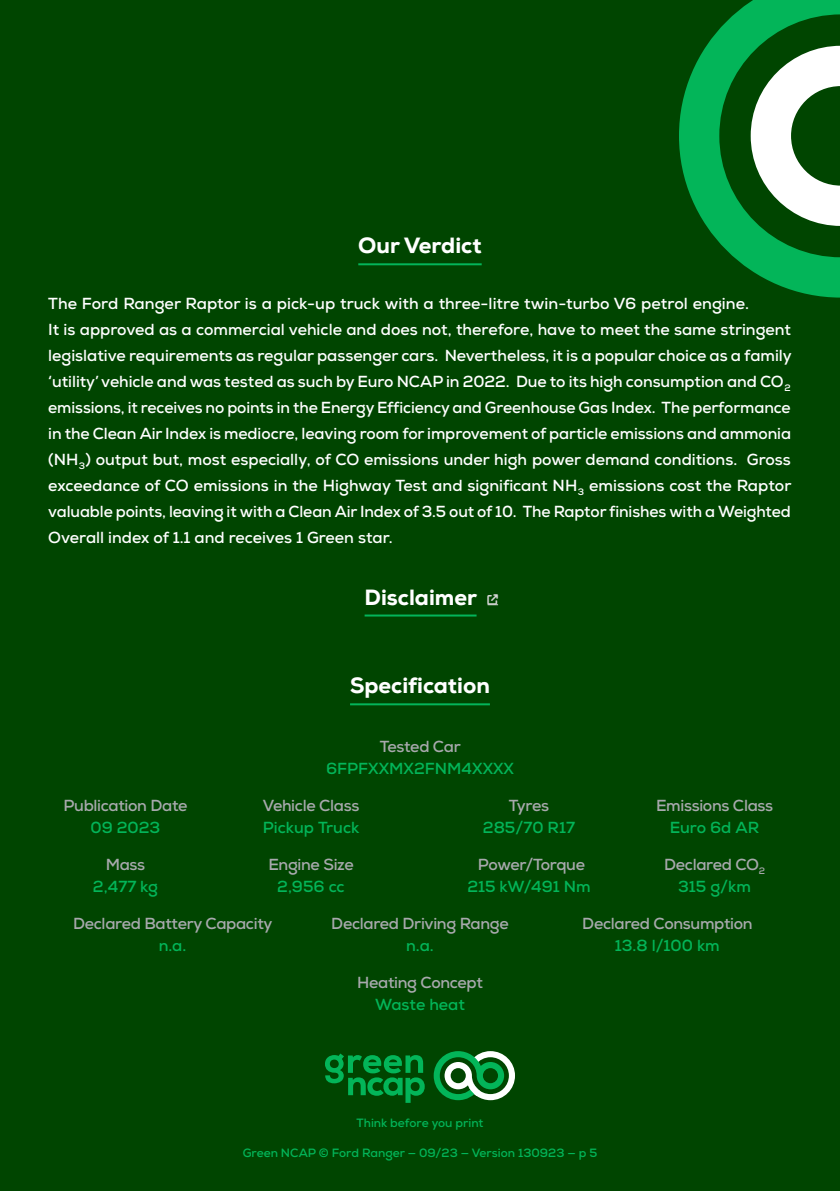
<style>
.page{position:relative;width:840px;height:1191px;background:#fff}
.page>*{position:absolute;margin:0;border:0;box-sizing:border-box;transform-origin:0 0}
.Verdict{font:800 22px "Nexa";color:#fff}
.Disclaimer{font:800 22px "Nexa";color:#fff}
.Verdict_2{font:800 22px "Nexa";color:#fff}
.VerdictBody{font:700 16px/26px "Nexa";color:#fff}
.SpecTitle{font:700 16px "Nexa";letter-spacing:-.02em;color:#a8a9ad}
.SpecBody{font:700 16px "Nexa";color:#03b559}
.SpecTitle-2{font:700 16px "Nexa";color:#03b559}
.VersionGreen{font:700 12px "Nexa";color:#03b559}
.s1{color:#d6d6d6}
</style>
<div class="page">
<div style="left:0;top:0;width:839px;height:1191px;background:#004500"></div>
<svg style="left:679px;top:0;width:160px;height:297px"></svg>
<svg style="left:325px;top:1053px;width:99px;height:49px"></svg>
<svg style="left:433px;top:1051px;width:81px;height:49px"></svg>
<hr style="left:364px;top:614px;width:112px;height:2px;background:#03b559">
<hr style="left:350px;top:703px;width:139px;height:2px;background:#03b559">
<hr style="left:358px;top:263px;width:123px;height:2px;background:#03b559">
<p class="Verdict_2" style="left:358px;top:232px;width:125px">Our Verdict</p>
<p class="VerdictBody" style="left:48px;top:290px;width:744px">The Ford Ranger Raptor is a pick-up truck with a three-litre twin-turbo V6 petrol engine.<br>It is approved as a commercial vehicle and does not, therefore, have to meet the same stringent legislative requirements as regular passenger cars. Nevertheless, it is a popular choice as a family ‘utility’ vehicle and was tested as such by Euro NCAP in 2022. Due to its high consumption and CO<sub>2 </sub>emissions, it receives no points in the Energy Efficiency and Greenhouse Gas Index. The performance in the Clean Air Index is mediocre, leaving room for improvement of particle emissions and ammonia (NH<sub>3</sub>) output but, most especially, of CO emissions under high power demand conditions. Gross exceedance of CO emissions in the Highway Test and significant NH<sub>3</sub> emissions cost the Raptor valuable points, leaving it with a Clean Air Index of 3.5 out of 10. The Raptor finishes with a Weighted Overall index of 1.1 and receives 1 Green star.</p>
<p class="Disclaimer" style="left:364px;top:583px;width:135px">Disclaimer <span class="s1">★</span></p>
<p class="Verdict" style="left:350px;top:671px;width:141px">Specification</p>
<p class="SpecTitle" style="left:63px;top:795px;width:126px">Publication Date</p>
<p class="SpecBody" style="left:90px;top:817px;width:71px">09 2023</p>
<p class="SpecTitle" style="left:106px;top:854px;width:41px">Mass</p>
<p class="SpecBody" style="left:93px;top:876px;width:66px">2,477 kg</p>
<p class="SpecTitle" style="left:379px;top:736px;width:82px">Tested Car</p>
<p class="SpecTitle-2" style="left:326px;top:758px;width:189px">6FPFXXMX2FNM4XXXX</p>
<p class="SpecTitle" style="left:262px;top:795px;width:98px">Vehicle Class</p>
<p class="SpecBody" style="left:262px;top:817px;width:98px">Pickup Truck</p>
<p class="SpecTitle" style="left:508px;top:795px;width:42px">Tyres</p>
<p class="SpecBody" style="left:482px;top:817px;width:94px">285/70 R17</p>
<p class="SpecTitle" style="left:655px;top:795px;width:119px">Emissions Class</p>
<p class="SpecBody" style="left:669px;top:817px;width:91px">Euro 6d AR</p>
<p class="SpecTitle" style="left:268px;top:854px;width:87px">Engine Size</p>
<p class="SpecBody" style="left:277px;top:876px;width:69px">2,956 cc</p>
<p class="SpecTitle" style="left:477px;top:854px;width:108px">Power/Torque</p>
<p class="SpecBody" style="left:467px;top:876px;width:125px">215 kW/491 Nm</p>
<p class="SpecTitle" style="left:663px;top:854px;width:102px">Declared CO<sub>2</sub></p>
<p class="SpecBody" style="left:677px;top:876px;width:74px">315 g/km</p>
<p class="SpecTitle" style="left:73px;top:913px;width:201px">Declared Battery Capacity</p>
<p class="SpecBody" style="left:158px;top:935px;width:29px">n.a.</p>
<p class="SpecTitle" style="left:331px;top:913px;width:179px">Declared Driving Range</p>
<p class="SpecBody" style="left:406px;top:935px;width:29px">n.a.</p>
<p class="SpecTitle" style="left:357px;top:972px;width:127px">Heating Concept</p>
<p class="SpecBody" style="left:375px;top:994px;width:91px">Waste heat</p>
<p class="VersionGreen" style="left:356px;top:1115px;width:128px">Think before you print</p>
<p class="SpecTitle" style="left:582px;top:913px;width:172px">Declared Consumption</p>
<p class="SpecBody" style="left:614px;top:935px;width:106px">13.8 l/100 km</p>
<p class="VersionGreen" style="left:242px;top:1145px;width:356px">Green NCAP © Ford Ranger — 09/23 — Version 130923 — p 5</p>
</div>
